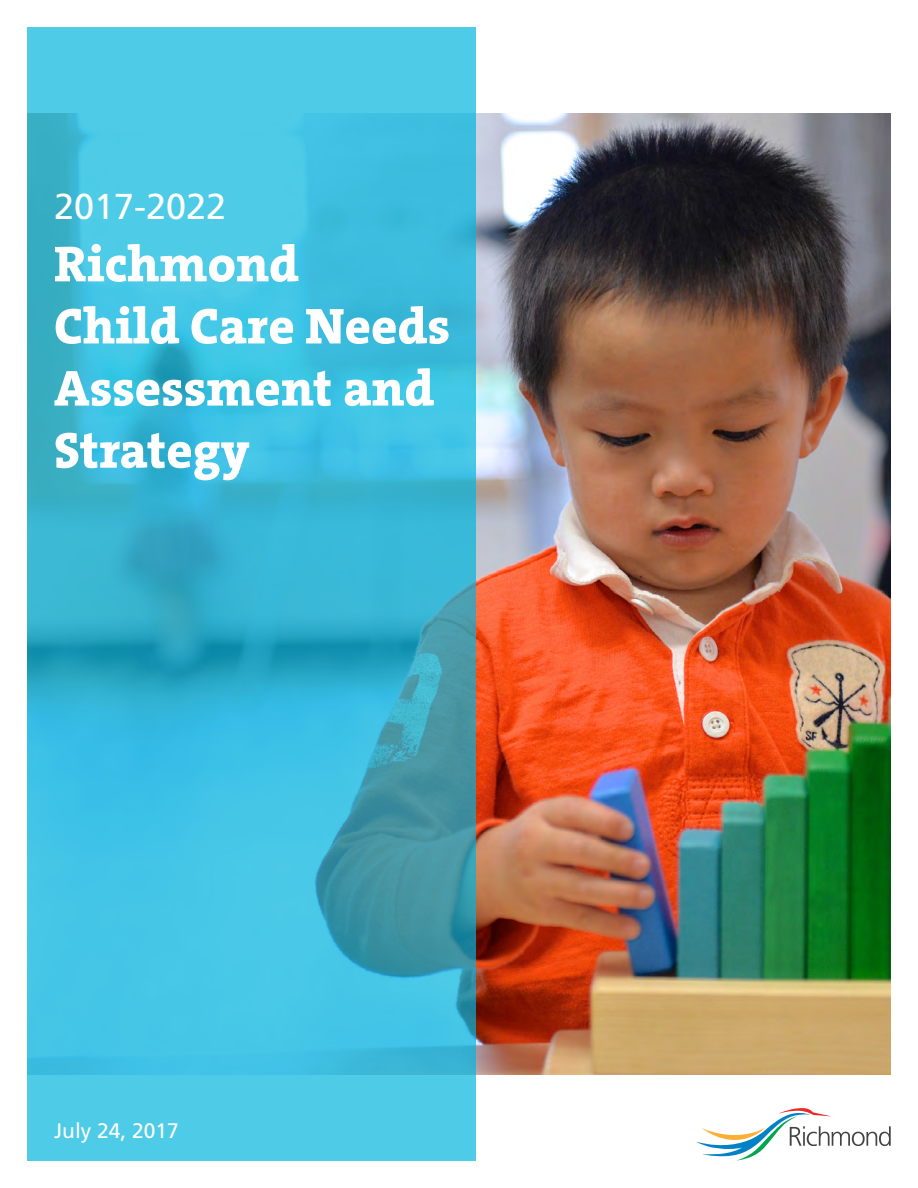
<style>
.page{position:relative;width:918px;height:1188px;background:#fff}
.page>*{position:absolute;margin:0;border:0;box-sizing:border-box;transform-origin:0 0}
.t1{font:51px/62.1px "The Serif HP8 Ex Bld";color:#fff}
.t2{font:36px "Frutiger LT Std";color:#fff}
.Body{font:21px "Frutiger LT Std";color:#fff}
</style>
<div class="page">
<img style="left:475px;top:114px;width:416px;height:960px">
<svg style="left:27px;top:27px;width:448px;height:1134px;background:#3fbbd9"></svg>
<svg style="left:696px;top:1108px;width:195px;height:53px"></svg>
<p class="t2" style="left:54px;top:186px;width:174px">2017-2022</p>
<p class="t1" style="left:54px;top:233px;width:397px">Richmond<br>Child Care Needs<br>Assessment and<br>Strategy</p>
<p class="Body" style="left:54px;top:1118px;width:126px">July 24, 2017</p>
</div>
